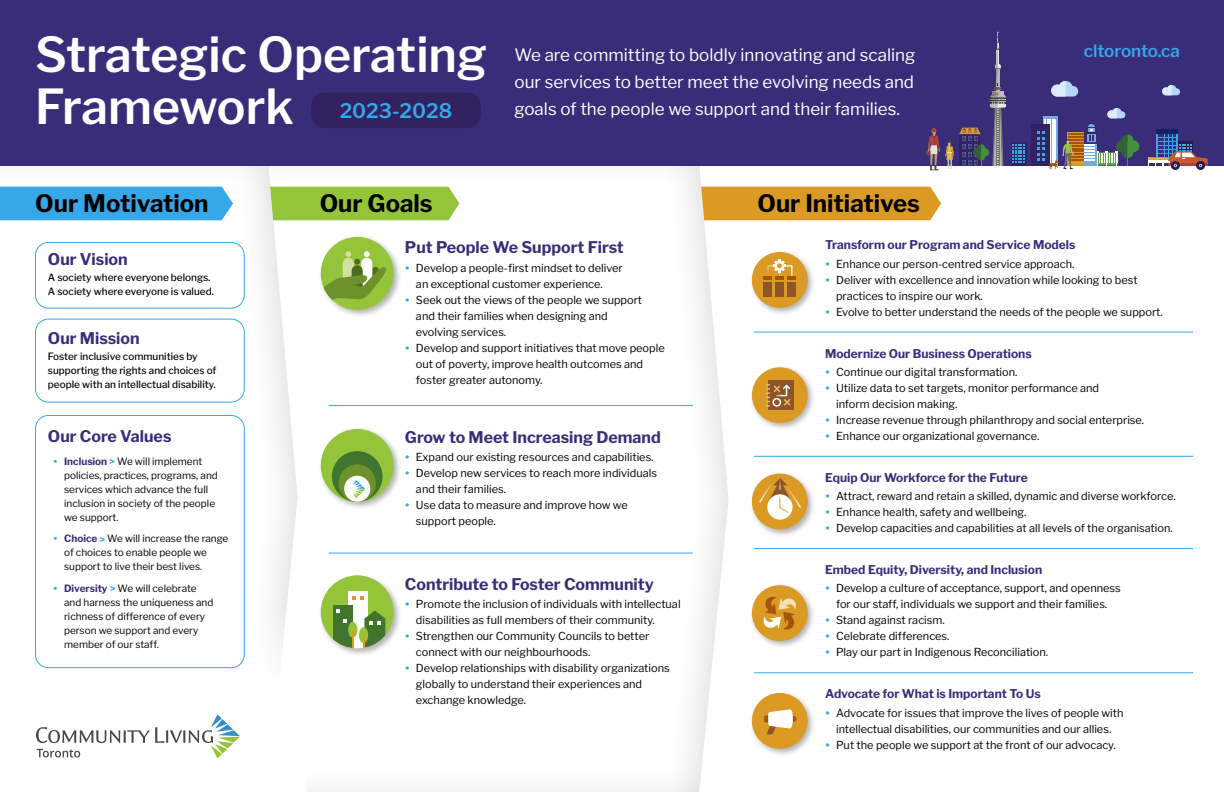
<style>
.page{position:relative;width:1224px;height:792px;background:#fff}
.page>*{position:absolute;margin:0;border:0;box-sizing:border-box;transform-origin:0 0}
.t1{font:600 48px/51.6px "Libre Franklin";color:#fff}
.t2{font:700 24px "Libre Franklin";color:#000}
.t3{font:600 20px "Libre Franklin";color:#36a7e9}
.t4{font:17px/27px "Libre Franklin";color:#fff}
.t5{font:600 17px "Libre Franklin";color:#36a7e9}
.t6{font:700 16px "Libre Franklin";color:#392d7a}
.t7{font:700 12px "Libre Franklin";color:#392d7a}
.t8{font:11px/16px "Libre Franklin";color:#000}
.t9{font:10px/14px "Libre Franklin";color:#000}
.t10{font:500 10px/14px "Libre Franklin";color:#000}
.s1{font-weight:700;color:#392d7a}
.s2{font-weight:700;color:#36a7e9}
</style>
<div class="page">
<div style="left:306px;top:187px;width:153px;height:33px;background:#94c43a"></div>
<div style="left:701px;top:187px;width:240px;height:33px;background:#da9a23"></div>
<div style="left:0;top:187px;width:233px;height:33px;background:#36a7e9"></div>
<div style="left:0;top:0;width:1224px;height:165px;background:#392d7a"></div>
<div style="left:1156px;top:133px;width:22px;height:32px;background:#132361"></div>
<hr style="left:1156px;top:129px;width:22px;height:4px;background:#132361">
<div style="left:1011px;top:142px;width:16px;height:23px;background:#32225f"></div>
<div style="left:1031px;top:124px;width:19px;height:41px;background:#32225f"></div>
<div style="left:311px;top:93px;width:170px;height:35px;background:#32225f;border-radius:14px"></div>
<div style="left:35px;top:242px;width:210px;height:67px;border:1px solid #36a7e9;border-radius:13px"></div>
<div style="left:35px;top:319px;width:210px;height:84px;border:1px solid #36a7e9;border-radius:13px"></div>
<hr style="left:754px;top:332px;width:439px;height:1px;background:#36a7e9">
<hr style="left:754px;top:456px;width:439px;height:1px;background:#36a7e9">
<hr style="left:754px;top:548px;width:439px;height:1px;background:#36a7e9">
<hr style="left:754px;top:673px;width:439px;height:1px;background:#36a7e9">
<div style="left:750px;top:583px;width:66px;height:66px;background:#000;opacity:.3"></div>
<div style="left:752px;top:585px;width:56px;height:56px;background:#da9a23;border-radius:50%"></div>
<svg style="left:763px;top:596px;width:33px;height:34px"></svg>
<hr style="left:329px;top:405px;width:364px;height:1px;background:#36a7e9">
<hr style="left:329px;top:553px;width:364px;height:1px;background:#36a7e9">
<div style="left:318px;top:234px;width:84px;height:84px;background:#000;opacity:.3"></div>
<div style="left:321px;top:237px;width:73px;height:73px;background:#94c43a;border-radius:50%"></div>
<svg style="left:321px;top:251px;width:66px;height:55px"></svg>
<div style="left:318px;top:573px;width:84px;height:84px;background:#000;opacity:.3"></div>
<div style="left:321px;top:575px;width:73px;height:73px;background:#94c43a;border-radius:50%"></div>
<div style="left:348px;top:591px;width:19px;height:57px;background:#fff"></div>
<div style="left:333px;top:605px;width:20px;height:43px;background:#41742d"></div>
<svg style="left:343px;top:619px;width:3px;height:4px"></svg>
<svg style="left:352px;top:597px;width:11px;height:3px"></svg>
<div style="left:348px;top:622px;width:9px;height:16px;background:#94c43a;border-radius:50%"></div>
<div style="left:359px;top:627px;width:9px;height:16px;background:#94c43a;border-radius:50%"></div>
<svg style="left:352px;top:630px;width:2px;height:18px"></svg>
<svg style="left:363px;top:611px;width:22px;height:37px"></svg>
<div style="left:318px;top:426px;width:84px;height:84px;background:#000;opacity:.3"></div>
<div style="left:321px;top:429px;width:73px;height:73px;background:#94c43a;border-radius:50%"></div>
<div style="left:332px;top:451px;width:51px;height:51px;background:#41742d;border-radius:50%"></div>
<div style="left:339px;top:464px;width:37px;height:38px;background:#6d912b;border-radius:50%"></div>
<div style="left:344px;top:476px;width:26px;height:26px;background:#fff;border-radius:50%"></div>
<svg style="left:353px;top:480px;width:12px;height:18px"></svg>
<div style="left:750px;top:365px;width:66px;height:66px;background:#000;opacity:.3"></div>
<div style="left:752px;top:367px;width:56px;height:56px;background:#da9a23;border-radius:50%"></div>
<div style="left:768px;top:380px;width:26px;height:30px;background:#8d5529"></div>
<svg style="left:767px;top:384px;width:24px;height:23px"></svg>
<div style="left:750px;top:690px;width:66px;height:67px;background:#000;opacity:.3"></div>
<div style="left:752px;top:693px;width:56px;height:56px;background:#da9a23;border-radius:50%"></div>
<svg style="left:764px;top:709px;width:32px;height:25px"></svg>
<div style="left:750px;top:249px;width:66px;height:67px;background:#000;opacity:.3"></div>
<div style="left:752px;top:252px;width:56px;height:56px;background:#da9a23;border-radius:50%"></div>
<div style="left:764px;top:282px;width:8px;height:15px;background:#8d5529"></div>
<div style="left:776px;top:282px;width:8px;height:15px;background:#8d5529"></div>
<div style="left:788px;top:282px;width:8px;height:15px;background:#8d5529"></div>
<svg style="left:764px;top:260px;width:32px;height:20px"></svg>
<div style="left:750px;top:471px;width:66px;height:67px;background:#000;opacity:.3"></div>
<div style="left:752px;top:474px;width:56px;height:55px;background:#da9a23;border-radius:50%"></div>
<svg style="left:767px;top:494px;width:26px;height:26px"></svg>
<svg style="left:758px;top:478px;width:44px;height:36px"></svg>
<svg style="left:1196px;top:161px;width:9px;height:9px"></svg>
<svg style="left:1171px;top:161px;width:9px;height:9px"></svg>
<svg style="left:1148px;top:134px;width:60px;height:33px"></svg>
<svg style="left:1037px;top:108px;width:102px;height:62px"></svg>
<svg style="left:1162px;top:85px;width:18px;height:10px"></svg>
<svg style="left:1051px;top:81px;width:27px;height:16px"></svg>
<svg style="left:926px;top:32px;width:99px;height:138px"></svg>
<svg style="left:36px;top:715px;width:204px;height:43px"></svg>
<div style="left:35px;top:415px;width:210px;height:253px;border:1px solid #36a7e9;border-radius:13px"></div>
<h1 class="t1" style="left:35px;top:24px;width:453px">Strategic Operating<br>Framework</h1>
<h3 class="t4" style="left:515px;top:40px;width:402px">We are committing to boldly innovating and scaling our services to better meet the evolving needs and</h3>
<h3 class="t3" style="left:340px;top:95px;width:114px">2023-2028</h3>
<h3 class="t4" style="left:515px;top:94px;width:387px">goals of the people we support and their families.</h3>
<h3 class="t5" style="left:1084px;top:38px;width:98px">cltoronto.ca</h3>
<h2 class="t2" style="left:35px;top:184px;width:175px">Our Motivation</h2>
<h3 class="t6" style="left:48px;top:246px;width:81px">Our Vision</h3>
<p class="t10" style="left:48px;top:269px;width:168px">A society where everyone belongs.<br>A society where everyone is valued.</p>
<h3 class="t6" style="left:48px;top:326px;width:93px">Our Mission</h3>
<p class="t10" style="left:48px;top:349px;width:170px">Foster inclusive communities by supporting the rights and choices of people with an intellectual disability.</p>
<h3 class="t6" style="left:48px;top:423px;width:125px">Our Core Values</h3>
<p class="t9" style="left:64px;top:453px;width:155px"><span class="s1">Inclusion</span> <span class="s2">&gt;</span> We will implement policies, practices, programs, and services which advance the full inclusion in society of the people we support.</p>
<p class="t9" style="left:64px;top:531px;width:166px"><span class="s1">Choice</span> <span class="s2">&gt;</span> We will increase the range of choices to enable people we support to live their best lives.</p>
<p class="t9" style="left:64px;top:580px;width:151px"><span class="s1">Diversity</span> <span class="s2">&gt;</span> We will celebrate and harness the uniqueness and richness of difference of every person we support and every member of our staff.</p>
<h2 class="t2" style="left:320px;top:184px;width:114px">Our Goals</h2>
<h2 class="t2" style="left:757px;top:184px;width:164px">Our Initiatives</h2>
<p class="t7" style="left:825px;top:236px;width:252px">Transform our Program and Service Models</p>
<p class="t8" style="left:836px;top:255px;width:328px">Enhance our person-centred service approach.<br>Deliver with excellence and innovation while looking to best practices to inspire our work.<br>Evolve to better understand the needs of the people we support.</p>
<p class="t7" style="left:825px;top:344px;width:208px">Modernize Our Business Operations</p>
<p class="t8" style="left:836px;top:363px;width:310px">Continue our digital transformation.<br>Utilize data to set targets, monitor performance and<br>inform decision making.<br>Increase revenue through philanthropy and social enterprise.<br>Enhance our organizational governance.</p>
<p class="t7" style="left:825px;top:468px;width:204px">Equip Our Workforce for the Future</p>
<p class="t8" style="left:836px;top:487px;width:341px">Attract, reward and retain a skilled, dynamic and diverse workforce.<br>Enhance health, safety and wellbeing.<br>Develop capacities and capabilities at all levels of the organisation.</p>
<p class="t7" style="left:825px;top:560px;width:219px">Embed Equity, Diversity, and Inclusion</p>
<p class="t8" style="left:836px;top:579px;width:286px">Develop a culture of acceptance, support, and openness for our staff, individuals we support and their families.<br>Stand against racism.<br>Celebrate differences.<br>Play our part in Indigenous Reconciliation.</p>
<p class="t7" style="left:825px;top:685px;width:217px">Advocate for What is Important To Us</p>
<p class="t8" style="left:836px;top:704px;width:289px">Advocate for issues that improve the lives of people with intellectual disabilities, our communities and our allies.<br>Put the people we support at the front of our advocacy.</p>
<h3 class="t6" style="left:405px;top:235px;width:220px">Put People We Support First</h3>
<p class="t8" style="left:416px;top:259px;width:250px">Develop a people-first mindset to deliver<br>an exceptional customer experience.<br>Seek out the views of the people we support<br>and their families when designing and<br>evolving services.<br>Develop and support initiatives that move people out of poverty, improve health outcomes and foster greater autonomy.</p>
<h3 class="t6" style="left:405px;top:424px;width:257px">Grow to Meet Increasing Demand</h3>
<p class="t8" style="left:416px;top:448px;width:243px">Expand our existing resources and capabilities.<br>Develop new services to reach more individuals and their families.<br>Use data to measure and improve how we support people.</p>
<h3 class="t6" style="left:405px;top:572px;width:250px">Contribute to Foster Community</h3>
<p class="t8" style="left:416px;top:595px;width:266px">Promote the inclusion of individuals with intellectual disabilities as full members of their community.<br>Strengthen our Community Councils to better connect with our neighbourhoods.<br>Develop relationships with disability organizations globally to understand their experiences and exchange knowledge.</p>
</div>
